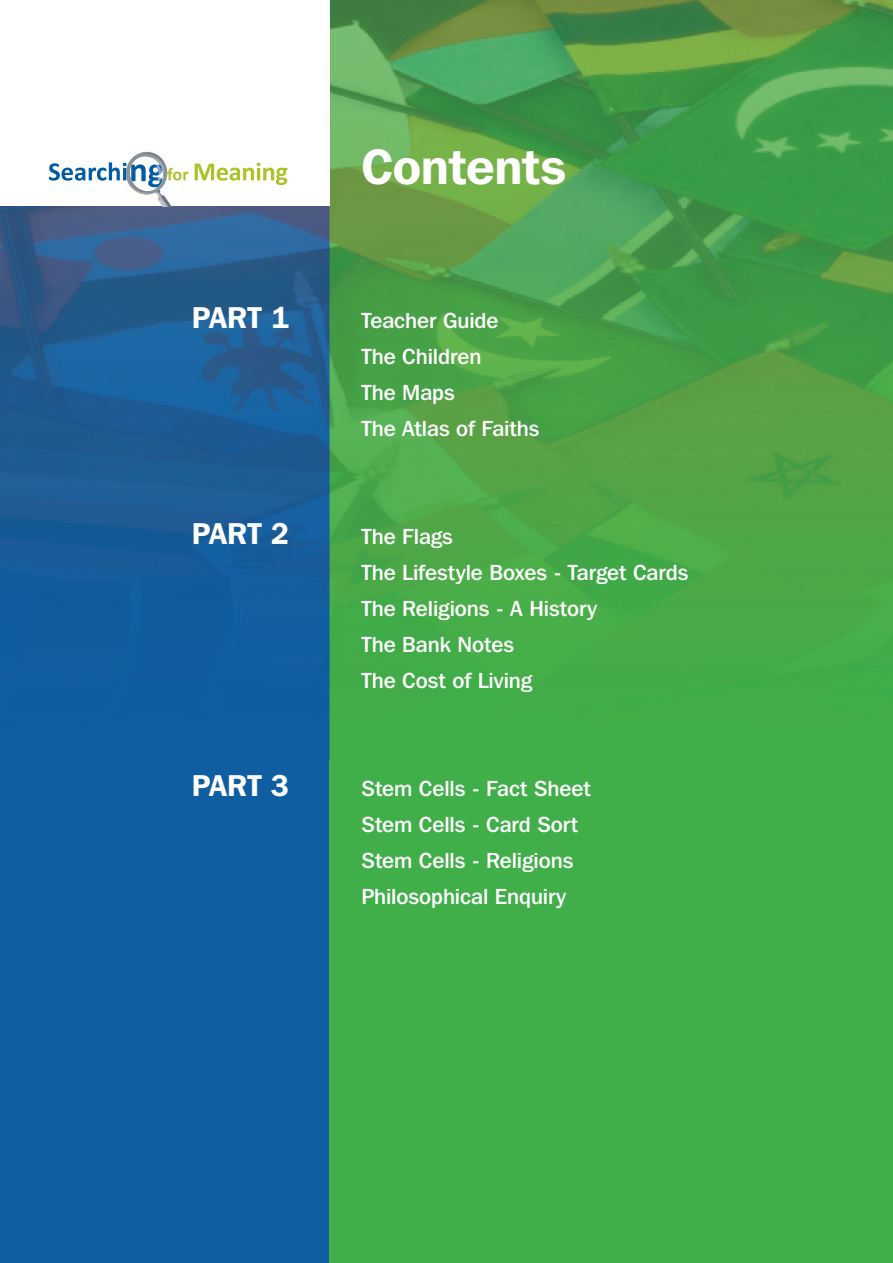
<style>
.page{position:relative;width:893px;height:1263px;background:#fff}
.page>*{position:absolute;margin:0;border:0;box-sizing:border-box;transform-origin:0 0}
.t1{font:600 49.5px "Franklin Gothic IT Cby BT";letter-spacing:-.005em;color:#fff}
.t2{font:600 30px "Franklin Gothic IT Cby BT";color:#fff}
.t3{font:500 21.75px/36px "Franklin Gothic IT Cby BT";letter-spacing:-.005em;color:#fff}
</style>
<div class="page">
<div style="left:0;top:206px;width:594px;height:1057px;background:#105ea2"></div>
<div style="left:330px;top:0;width:563px;height:1263px;background:#40ae49"></div>
<img style="left:0;top:206px;width:330px;height:553px">
<img style="left:330px;top:0;width:563px;height:625px">
<hr style="left:0;top:1262px;width:893px;height:1px;background:#fff">
<svg style="left:195px;top:163px;width:92px;height:22px"></svg>
<svg style="left:49px;top:152px;width:139px;height:54px"></svg>
<h1 class="t1" style="left:361px;top:135px;width:206px">Contents</h1>
<h2 class="t2" style="left:192px;top:299px;width:99px">PART 1</h2>
<p class="t3" style="left:361px;top:302px;width:179px">Teacher Guide<br>The Children<br>The Maps<br>The Atlas of Faiths</p>
<h2 class="t2" style="left:192px;top:515px;width:99px">PART 2</h2>
<p class="t3" style="left:361px;top:518px;width:328px">The Flags<br>The Lifestyle Boxes - Target Cards<br>The Religions - A History<br>The Bank Notes<br>The Cost of Living</p>
<h2 class="t2" style="left:192px;top:767px;width:99px">PART 3</h2>
<p class="t3" style="left:361px;top:770px;width:231px">Stem Cells - Fact Sheet<br>Stem Cells - Card Sort<br>Stem Cells - Religions<br>Philosophical Enquiry</p>
</div>
